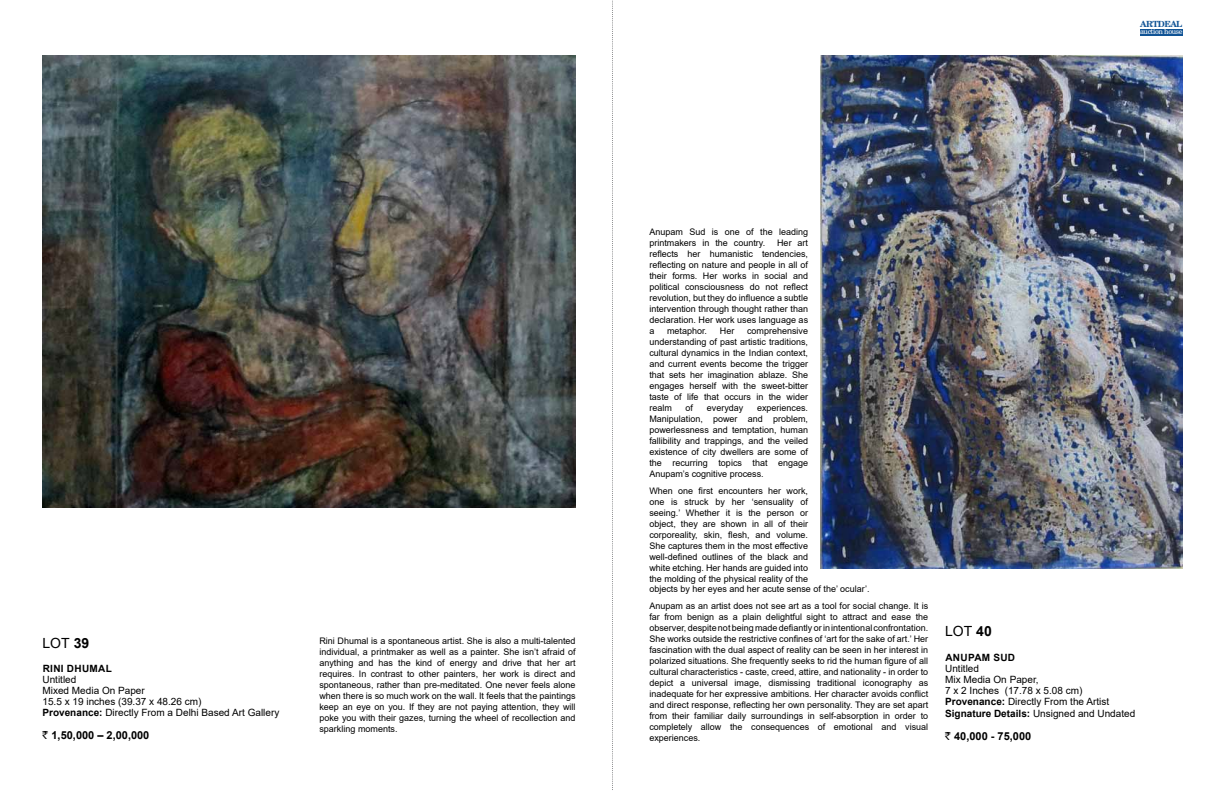
<style>
.page{position:relative;width:1225px;height:791px;background:#fff}
.page>*{position:absolute;margin:0;border:0;box-sizing:border-box;transform-origin:0 0}
.t1{font:14px "Arial";color:#000}
.t2{font:700 11px "Arial";color:#000}
.t3{font:10px/11px "Arial";color:#000}
.t4{font:700 10px "Arial";letter-spacing:.035em;color:#000}
.t5{font:9px/11px "Arial";color:#000;text-align:justify}
.t6{font:700 8.5px "Century Schbk Greek BT";letter-spacing:-.06em;color:#105395}
.t7{font:7.4px "Century Schbk Greek BT";letter-spacing:-.05em;color:#fff}
.s1{font-weight:700}
.s2{font-family:"Rupee Foradian";font-weight:400}
</style>
<div class="page">
<div style="left:1140px;top:29px;width:42px;height:6px;background:#105395"></div>
<svg style="left:612px;top:0;width:1px;height:790px"></svg>
<img style="left:43px;top:55px;width:532px;height:452px">
<img style="left:821px;top:55px;width:361px;height:513px">
<p class="t6" style="left:1140px;top:19px;width:44px">ARTDEAL</p>
<p class="t7" style="left:1140px;top:27px;width:44px">auction house</p>
<h1 class="t1" style="left:43px;top:633px;width:48px">LOT <span class="s1">39</span></h1>
<p class="t4" style="left:43px;top:662px;width:71px">Rini Dhumal</p>
<p class="t3" style="left:43px;top:674px;width:238px">Untitled<br>Mixed Media On Paper<br>15.5 x 19 inches (39.37 x 48.26 cm)<br><span class="s1">Provenance:</span> Directly From a Delhi Based Art Gallery</p>
<p class="t2" style="left:43px;top:727px;width:108px"><span class="s2">`</span> 1,50,000 – 2,00,000</p>
<p class="t5" style="left:319px;top:636px;width:258px">Rini Dhumal is a spontaneous artist. She is also a multi-talented individual, a printmaker as well as a painter. She isn’t afraid of anything and has the kind of energy and drive that her art requires. In contrast to other painters, her work is direct and spontaneous, rather than pre-meditated. One never feels alone when there is so much work on the wall. It feels that the paintings keep an eye on you. If they are not paying attention, they will poke you with their gazes, turning the wheel of recollection and sparkling moments.</p>
<p class="t5" style="left:649px;top:227px;width:160px">Anupam Sud is one of the leading printmakers in the country.</p>
<p class="t5" style="left:649px;top:238px;width:160px;text-indent:128px">Her art reflects her humanistic tendencies, reflecting on nature and people in all of their forms. Her works in social and political consciousness do not reflect revolution, but they do influence a subtle intervention through thought rather than declaration. Her work uses language as a</p>
<p class="t5" style="left:649px;top:326px;width:160px;text-indent:98px">comprehensive understanding of past artistic traditions, cultural dynamics in the Indian context, and current events become the trigger that sets her imagination ablaze. She engages herself with the sweet-bitter taste of life that occurs in the wider realm</p>
<p class="t5" style="left:667px;top:326px;width:42px">metaphor.</p>
<p class="t5" style="left:720px;top:326px;width:16px">Her</p>
<p class="t5" style="left:685px;top:403px;width:9px">of</p>
<p class="t5" style="left:707px;top:403px;width:38px">everyday</p>
<p class="t5" style="left:649px;top:403px;width:160px;text-indent:108px">experiences.<br>Manipulation, power and problem, powerlessness and temptation, human fallibility and trappings, and the veiled existence of city dwellers are some of the recurring topics that engage Anupam’s cognitive process.</p>
<p class="t5" style="left:649px;top:485px;width:160px">When one first encounters her work, one is struck by her ‘sensuality of seeing.’ Whether it is the person or object, they are shown in all of their corporeality, skin, flesh, and volume.<br>She captures them in the most effective well-defined outlines of the black and white etching. Her hands are guided into the molding of the physical reality of the</p>
<p class="t5" style="left:649px;top:580px;width:280px;line-height:16.7px">objects by her eyes and her acute sense of the’ ocular’.<br>Anupam as an artist does not see art as a tool for social change. It is</p>
<p class="t5" style="left:649px;top:611px;width:280px">far from benign as a plain delightful sight to attract and ease the observer, despite not being made defiantly or in intentional confrontation.<br>She works outside the restrictive confines of ‘art for the sake of art.’ Her fascination with the dual aspect of reality can be seen in her interest in polarized situations. She frequently seeks to rid the human figure of all cultural characteristics - caste, creed, attire, and nationality - in order to depict a universal image, dismissing traditional iconography as inadequate for her expressive ambitions. Her character avoids conflict and direct response, reflecting her own personality. They are set apart from their familiar daily surroundings in self-absorption in order to completely allow the consequences of emotional and visual experiences.</p>
<h1 class="t1" style="left:945px;top:622px;width:48px">LOT <span class="s1">40</span></h1>
<p class="t4" style="left:945px;top:650px;width:70px">Anupam Sud</p>
<p class="t3" style="left:945px;top:662px;width:165px">Untitled<br>Mix Media On Paper,<br>7 x 2 Inches (17.78 x 5.08 cm)<br><span class="s1">Provenance:</span> Directly From the Artist</p>
<p class="t3" style="left:945px;top:708px;width:192px"><span class="s1">Signature Details:</span> Unsigned and Undated</p>
<p class="t2" style="left:945px;top:728px;width:88px"><span class="s2">`</span> 40,000 - 75,000</p>
</div>
